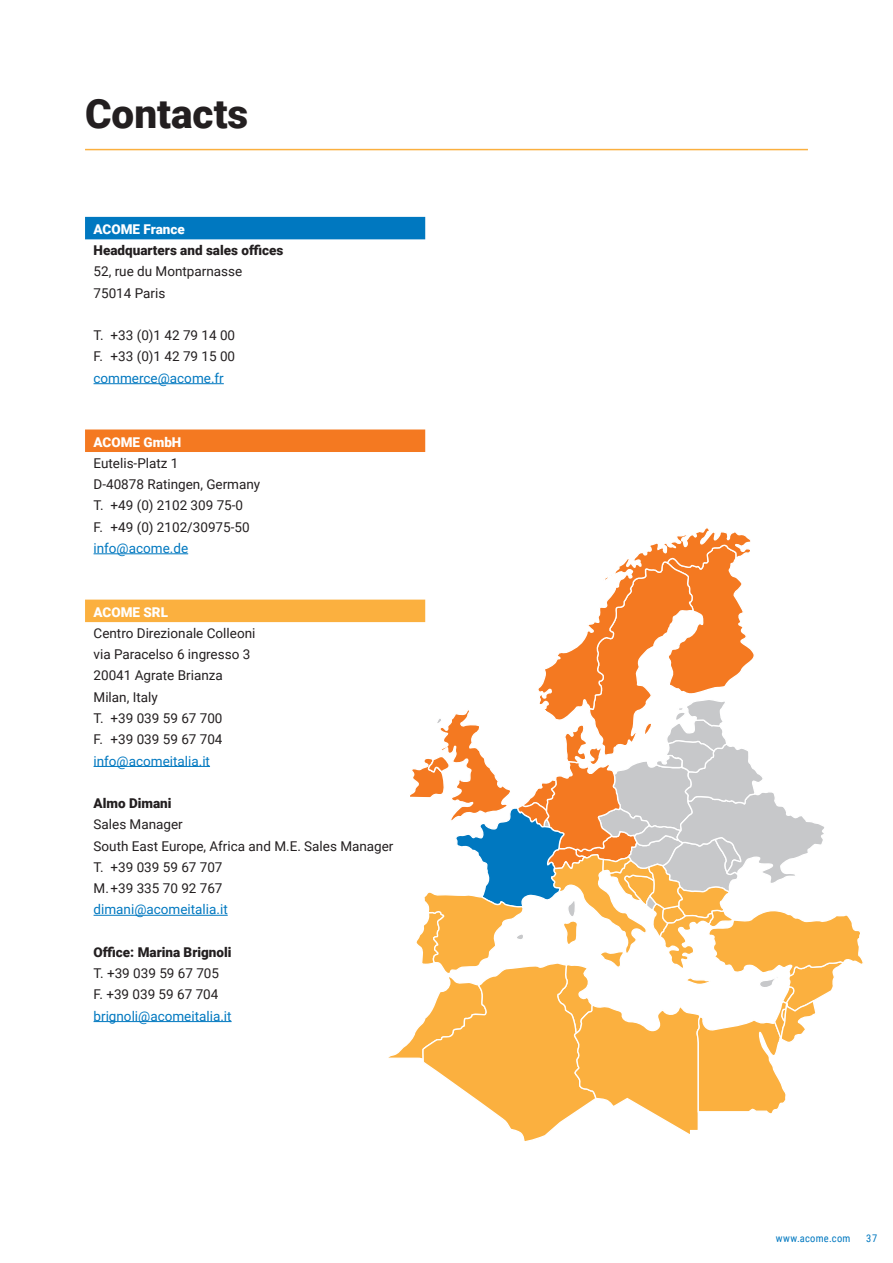
<style>
.page{position:relative;width:893px;height:1263px;background:#fff}
.page>*{position:absolute;margin:0;border:0;box-sizing:border-box;transform-origin:0 0}
.t1{font:900 40.5px "Roboto";color:#231f20}
.t2{font:13.5px/21.3px "Roboto";color:#231f20}
.t3{font:13.5px "Roboto";color:#0078c0}
.t4{font:900 13.5px "Roboto";color:#231f20}
.t5{font:900 13.5px "Roboto";color:#fff}
.t6{font:10.5px "Roboto Condensed";letter-spacing:.025em;color:#0078c0}
</style>
<div class="page">
<div style="left:85px;top:217px;width:340px;height:22px;background:#0078c0"></div>
<hr style="left:94px;top:383px;width:130px;height:1px;background:#0078c0">
<div style="left:85px;top:429px;width:340px;height:23px;background:#f47921"></div>
<hr style="left:94px;top:553px;width:94px;height:1px;background:#0078c0">
<div style="left:85px;top:600px;width:340px;height:22px;background:#fbb03f"></div>
<hr style="left:94px;top:766px;width:116px;height:1px;background:#0078c0">
<hr style="left:94px;top:915px;width:134px;height:1px;background:#0078c0">
<hr style="left:94px;top:1021px;width:138px;height:1px;background:#0078c0">
<svg style="left:383px;top:528px;width:480px;height:613px"></svg>
<hr style="left:85px;top:149px;width:723px;height:1px;background:#fbb03f">
<h1 class="t1" style="left:85px;top:85px;width:165px">Contacts</h1>
<p class="t5" style="left:94px;top:220px;width:93px">ACOME France</p>
<p class="t4" style="left:94px;top:241px;width:191px">Headquarters and sales offices</p>
<p class="t2" style="left:94px;top:260px;width:150px">52, rue du Montparnasse<br>75014 Paris</p>
<p class="t2" style="left:94px;top:324px;width:143px">T. +33 (0)1 42 79 14 00<br>F. +33 (0)1 42 79 15 00</p>
<p class="t3" style="left:94px;top:368px;width:132px">commerce@acome.fr</p>
<p class="t5" style="left:94px;top:432px;width:89px">ACOME GmbH</p>
<p class="t2" style="left:94px;top:452px;width:168px">Eutelis-Platz 1<br>D-40878 Ratingen, Germany<br>T. +49 (0) 2102 309 75-0<br>F. +49 (0) 2102/30975-50</p>
<p class="t3" style="left:94px;top:539px;width:96px">info@acome.de</p>
<p class="t5" style="left:94px;top:602px;width:76px">ACOME SRL</p>
<p class="t2" style="left:94px;top:622px;width:163px">Centro Direzionale Colleoni via Paracelso 6 ingresso 3<br>20041 Agrate Brianza<br>Milan, Italy<br>T. +39 039 59 67 700<br>F. +39 039 59 67 704</p>
<p class="t3" style="left:94px;top:751px;width:118px">info@acomeitalia.it</p>
<p class="t4" style="left:94px;top:794px;width:80px">Almo Dimani</p>
<p class="t2" style="left:94px;top:813px;width:301px">Sales Manager<br>South East Europe, Africa and M.E. Sales Manager<br>T. +39 039 59 67 707<br>M.+39 335 70 92 767</p>
<p class="t3" style="left:94px;top:900px;width:136px">dimani@acomeitalia.it</p>
<p class="t4" style="left:94px;top:943px;width:140px">Office: Marina Brignoli</p>
<p class="t2" style="left:94px;top:962px;width:127px">T. +39 039 59 67 705<br>F. +39 039 59 67 704</p>
<p class="t3" style="left:94px;top:1006px;width:140px">brignoli@acomeitalia.it</p>
<p class="t6" style="left:776px;top:1230px;width:76px">www.acome.com</p>
<p class="t6" style="left:866px;top:1230px;width:12px">37</p>
</div>
